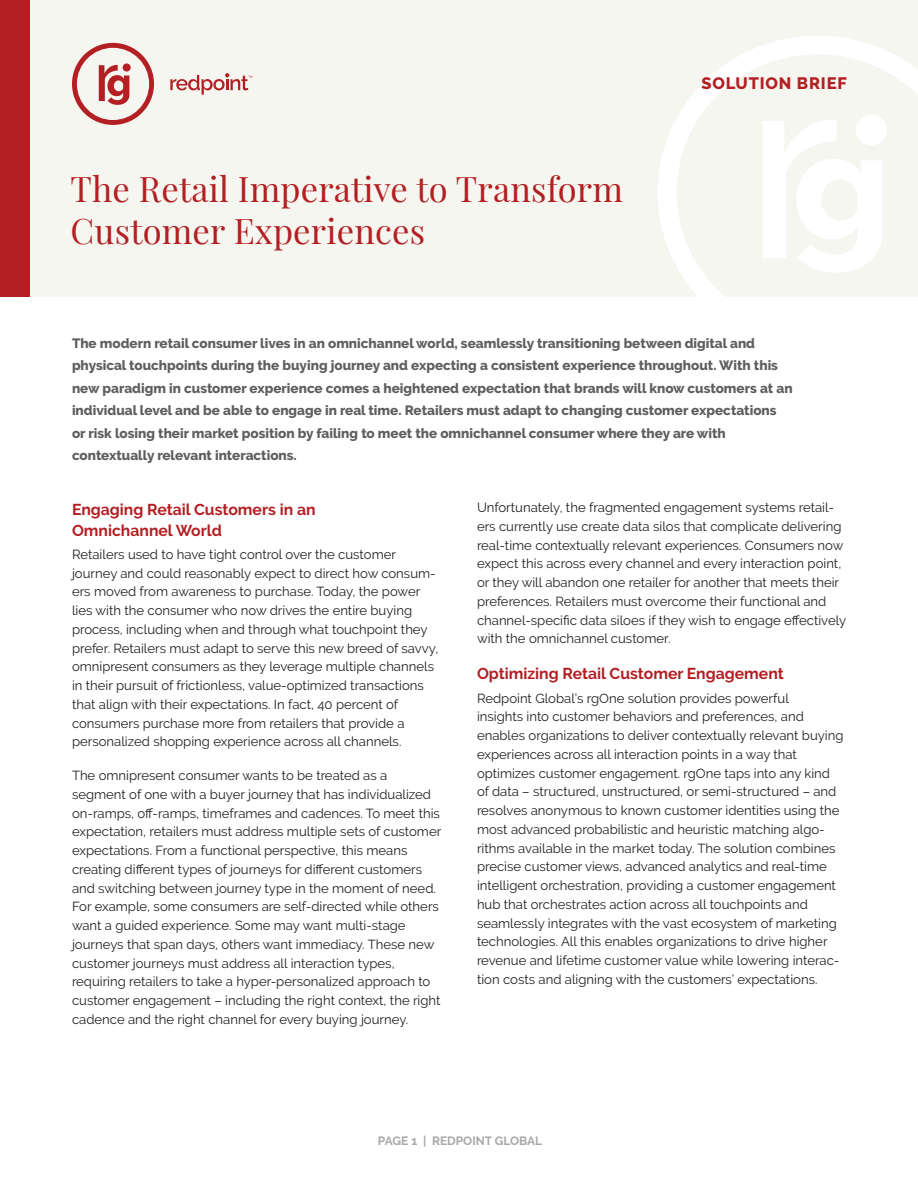
<style>
.page{position:relative;width:918px;height:1188px;background:#fff}
.page>*{position:absolute;margin:0;border:0;box-sizing:border-box;transform-origin:0 0}
.t1{font:34.5px/42px "Playfair Display";letter-spacing:.005em;color:#b31f23}
.Label{font:800 16.5px "Raleway";letter-spacing:.05em;color:#b31f23}
.Subhead{font:700 15.75px/21px "Raleway";color:#b31f23}
.Intro_Paragraph{font:800 13.5px/22.5px "Raleway";color:#5e5e5e}
.Body{font:13.2px/18.8px "Raleway";color:#231f20}
.t2{font:700 12px "Raleway";color:#a7a8aa}
</style>
<div class="page">
<div style="left:30px;top:0;width:888px;height:297px;background:#f5f6ef"></div>
<svg style="left:72px;top:43px;width:82px;height:82px"></svg>
<div style="left:123px;top:63px;width:8px;height:9px;background:#b31f23;border-radius:50%"></div>
<svg style="left:170px;top:73px;width:82px;height:22px"></svg>
<div style="left:0;top:0;width:30px;height:297px;background:#b31f23"></div>
<svg style="left:658px;top:36px;width:260px;height:261px"></svg>
<svg style="left:762px;top:120px;width:120px;height:153px"></svg>
<div style="left:856px;top:114px;width:31px;height:31px;background:#fff;border-radius:50%"></div>
<p class="t1" style="left:71px;top:166px;width:554px">The Retail Imperative to Transform<br>Customer Experiences</p>
<p class="Label" style="left:702px;top:73px;width:147px">SOLUTION BRIEF</p>
<p class="Intro_Paragraph" style="left:72px;top:332px;width:722px">The modern retail consumer lives in an omnichannel world, seamlessly transitioning between digital and physical touchpoints during the buying journey and expecting a consistent experience throughout. With this new paradigm in customer experience comes a heightened expectation that brands will know customers at an individual level and be able to engage in real time. Retailers must adapt to changing customer expectations or risk losing their market position by failing to meet the omnichannel consumer where they are with contextually relevant interactions.</p>
<p class="Subhead" style="left:72px;top:499px;width:245px">Engaging Retail Customers in an<br>Omnichannel World</p>
<p class="Body" style="left:72px;top:545px;width:368px">Retailers used to have tight control over the customer journey and could reasonably expect to direct how consum&shy;ers moved from awareness to purchase. Today, the power lies with the consumer who now drives the entire buying process, including when and through what touchpoint they prefer. Retailers must adapt to serve this new breed of savvy, omnipresent consumers as they leverage multiple channels in their pursuit of frictionless, value-optimized transactions that align with their expectations. In fact, 40 percent of consumers purchase more from retailers that provide a personalized shopping experience across all channels.</p>
<p class="Body" style="left:72px;top:766px;width:371px">The omnipresent consumer wants to be treated as a segment of one with a buyer journey that has individualized on-ramps, off-ramps, timeframes and cadences. To meet this expectation, retailers must address multiple sets of customer expectations. From a functional perspective, this means creating different types of journeys for different customers and switching between journey type in the moment of need.<br>For example, some consumers are self-directed while others want a guided experience. Some may want multi-stage journeys that span days, others want immediacy. These new customer journeys must address all interaction types, requiring retailers to take a hyper-personalized approach to customer engagement – including the right context, the right cadence and the right channel for every buying journey.</p>
<p class="Body" style="left:477px;top:498px;width:371px">Unfortunately, the fragmented engagement systems retail&shy;ers currently use create data silos that complicate delivering real-time contextually relevant experiences. Consumers now expect this across every channel and every interaction point, or they will abandon one retailer for another that meets their preferences. Retailers must overcome their functional and channel-specific data siloes if they wish to engage effectively with the omnichannel customer.</p>
<p class="Subhead" style="left:477px;top:663px;width:308px">Optimizing Retail Customer Engagement</p>
<p class="Body" style="left:477px;top:689px;width:368px">Redpoint Global’s rgOne solution provides powerful<br>insights into customer behaviors and preferences, and enables organizations to deliver contextually relevant buying experiences across all interaction points in a way that optimizes customer engagement. rgOne taps into any kind of data – structured, unstructured, or semi-structured – and resolves anonymous to known customer identities using the most advanced probabilistic and heuristic matching algo&shy;rithms available in the market today. The solution combines precise customer views, advanced analytics and real-time intelligent orchestration, providing a customer engagement hub that orchestrates action across all touchpoints and seamlessly integrates with the vast ecosystem of marketing technologies. All this enables organizations to drive higher revenue and lifetime customer value while lowering interac&shy;tion costs and aligning with the customers’ expectations.</p>
<p class="t2" style="left:378px;top:1134px;width:166px">PAGE 1 | REDPOINT GLOBAL</p>
</div>
